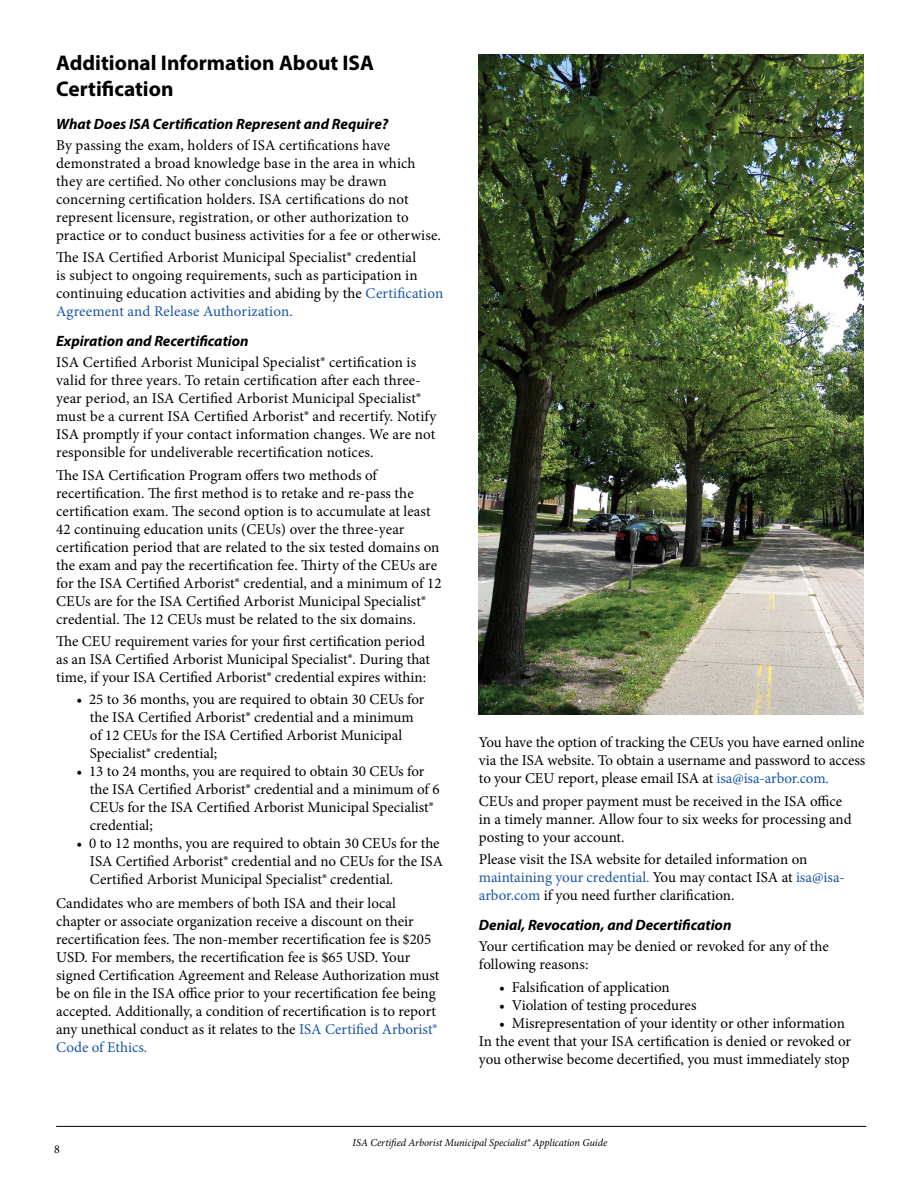
<style>
.page{position:relative;width:918px;height:1188px;background:#fff}
.page>*{position:absolute;margin:0;border:0;box-sizing:border-box;transform-origin:0 0}
.t1{font:700 21.3px/25.5px "Myriad Pro";color:#000}
.t2{font:15px/18px "Minion Pro";color:#000}
.t3{font:italic 700 15px "Myriad Pro";color:#000}
.t4{font:12px "Minion Pro";color:#000}
.t5{font:italic 10.5px "Minion Pro";letter-spacing:-.01em;color:#000}
.s1{color:#1a55a6}
</style>
<div class="page">
<hr style="left:56px;top:1126px;width:810px;height:1px;background:#000">
<img style="left:479px;top:54px;width:385px;height:661px">
<h1 class="t1" style="left:56px;top:49px;width:319px">Additional Information About ISA<br>Certification</h1>
<p class="t3" style="left:56px;top:114px;width:334px">What Does ISA Certification Represent and Require?</p>
<p class="t2" style="left:56px;top:136px;width:386px">By passing the exam, holders of ISA certifications have demonstrated a broad knowledge base in the area in which they are certified. No other conclusions may be drawn concerning certification holders. ISA certifications do not represent licensure, registration, or other authorization to practice or to conduct business activities for a fee or otherwise.</p>
<p class="t2" style="left:56px;top:248px;width:389px">The ISA Certified Arborist Municipal Specialist® credential<br>is subject to ongoing requirements, such as participation in continuing education activities and abiding by the <span class="s1">Certification Agreement and Release Authorization.</span></p>
<p class="t3" style="left:56px;top:331px;width:194px">Expiration and Recertification</p>
<p class="t2" style="left:56px;top:354px;width:382px">ISA Certified Arborist Municipal Specialist® certification is valid for three years. To retain certification after each three&shy;year period, an ISA Certified Arborist Municipal Specialist® must be a current ISA Certified Arborist® and recertify. Notify ISA promptly if your contact information changes. We are not responsible for undeliverable recertification notices.</p>
<p class="t2" style="left:56px;top:466px;width:387px">The ISA Certification Program offers two methods of recertification. The first method is to retake and re-pass the certification exam. The second option is to accumulate at least 42 continuing education units (CEUs) over the three-year certification period that are related to the six tested domains on the exam and pay the recertification fee. Thirty of the CEUs are for the ISA Certified Arborist® credential, and a minimum of 12<br>CEUs are for the ISA Certified Arborist Municipal Specialist® credential. The 12 CEUs must be related to the six domains.</p>
<p class="t2" style="left:56px;top:632px;width:376px">The CEU requirement varies for your first certification period as an ISA Certified Arborist Municipal Specialist®. During that time, if your ISA Certified Arborist® credential expires within:</p>
<p class="t2" style="left:90px;top:691px;width:336px;text-indent:-14px">• 25 to 36 months, you are required to obtain 30 CEUs for the ISA Certified Arborist® credential and a minimum of 12 CEUs for the ISA Certified Arborist Municipal Specialist® credential;</p>
<p class="t2" style="left:90px;top:763px;width:351px;text-indent:-14px">• 13 to 24 months, you are required to obtain 30 CEUs for the ISA Certified Arborist® credential and a minimum of 6<br>CEUs for the ISA Certified Arborist Municipal Specialist® credential;</p>
<p class="t2" style="left:90px;top:835px;width:355px;text-indent:-14px">• 0 to 12 months, you are required to obtain 30 CEUs for the<br>ISA Certified Arborist® credential and no CEUs for the ISA<br>Certified Arborist Municipal Specialist® credential.</p>
<p class="t2" style="left:56px;top:895px;width:385px">Candidates who are members of both ISA and their local chapter or associate organization receive a discount on their recertification fees. The non-member recertification fee is $205<br>USD. For members, the recertification fee is $65 USD. Your signed Certification Agreement and Release Authorization must be on file in the ISA office prior to your recertification fee being accepted. Additionally, a condition of recertification is to report any unethical conduct as it relates to the <span class="s1">ISA Certified Arborist® Code of Ethics.</span></p>
<p class="t2" style="left:479px;top:734px;width:388px;text-align:justify">You have the option of tracking the CEUs you have earned online via the ISA website. To obtain a username and password to access to your CEU report, please email ISA at <span class="s1">isa@isa-arbor.com.</span></p>
<p class="t2" style="left:479px;top:792px;width:374px">CEUs and proper payment must be received in the ISA office in a timely manner. Allow four to six weeks for processing and posting to your account.</p>
<p class="t2" style="left:479px;top:850px;width:367px">Please visit the ISA website for detailed information on <span class="s1">maintaining your credential.</span> You may contact ISA at <span class="s1">isa@isa&shy;arbor.com</span> if you need further clarification.</p>
<p class="t3" style="left:479px;top:915px;width:254px">Denial, Revocation, and Decertification</p>
<p class="t2" style="left:479px;top:938px;width:351px">Your certification may be denied or revoked for any of the following reasons:</p>
<p class="t2" style="left:499px;top:978px;width:172px">• Falsification of application</p>
<p class="t2" style="left:499px;top:996px;width:199px">• Violation of testing procedures</p>
<p class="t2" style="left:479px;top:1014px;width:374px;text-indent:20px">• Misrepresentation of your identity or other information<br>In the event that your ISA certification is denied or revoked or you otherwise become decertified, you must immediately stop</p>
<p class="t4" style="left:54px;top:1141px;width:7px">8</p>
<p class="t5" style="left:353px;top:1135px;width:256px">ISA Certified Arborist Municipal Specialist® Application Guide</p>
</div>
